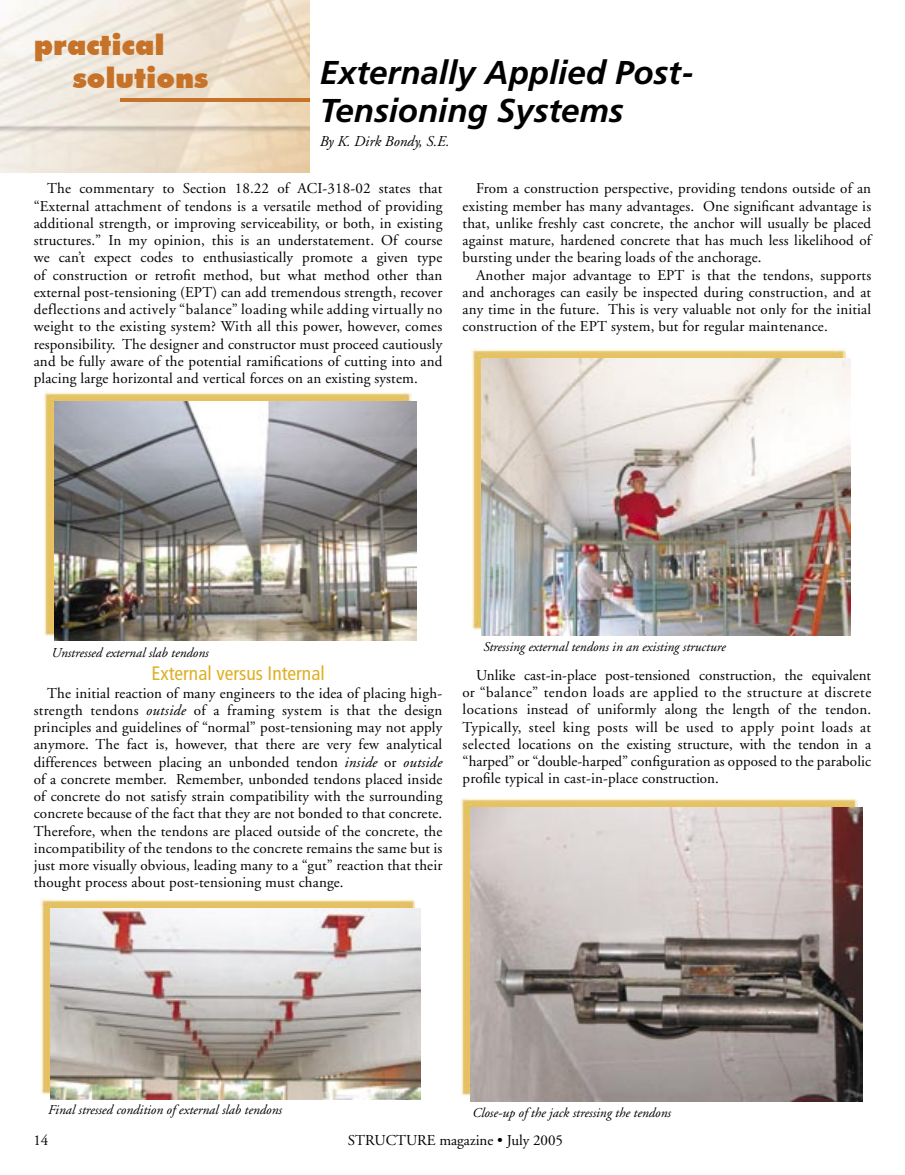
<style>
.page{position:relative;width:905px;height:1175px;background:#fff}
.page>*{position:absolute;margin:0;border:0;box-sizing:border-box;transform-origin:0 0}
.t1{font:39px "Adobe Garamond";color:#231f20}
.t2{font:italic 700 33px/38.2px "Frutiger";color:#000}
.t3{font:900 28.5px/33px "Futura BT";color:#c67329}
.t4{font:condensed 19.5px "Frutiger";color:#dfaf26}
.t5{font:15px/17.2px "Adobe Garamond";letter-spacing:.01em;color:#000;text-align:justify}
.t6{font:italic 15px "Adobe Garamond";color:#000}
.t7{font:italic 13.5px "Adobe Garamond";color:#000}
.s1{font-style:italic}
</style>
<div class="page">
<img style="left:0;top:0;width:309px;height:173px">
<hr style="left:120px;top:98px;width:189px;height:3px;background:#c67329">
<img style="left:44px;top:392px;width:367px;height:244px">
<img style="left:54px;top:402px;width:362px;height:239px">
<img style="left:41px;top:899px;width:374px;height:195px">
<img style="left:50px;top:908px;width:370px;height:191px">
<img style="left:472px;top:349px;width:373px;height:281px">
<img style="left:482px;top:358px;width:368px;height:277px">
<img style="left:461px;top:798px;width:396px;height:298px">
<img style="left:471px;top:808px;width:391px;height:293px">
<h3 class="t3" style="left:73px;top:29px;width:137px;text-indent:-39px">practical solutions</h3>
<h2 class="t2" style="left:320px;top:54px;width:376px">Externally Applied Post-<br>Tensioning Systems</h2>
<p class="t6" style="left:320px;top:133px;width:131px">By K. Dirk Bondy, S.E.</p>
<p class="t5" style="left:34px;top:180px;width:410px;text-indent:14px">The commentary to Section 18.22 of ACI-318-02 states that “External attachment of tendons is a versatile method of providing additional strength, or improving serviceability, or both, in existing structures.” In my opinion, this is an understatement. Of course we can’t expect codes to enthusiastically promote a given type of construction or retrofit method, but what method other than external post-tensioning (EPT) can add tremendous strength, recover deflections and actively “balance” loading while adding virtually no weight to the existing system? With all this power, however, comes responsibility. The designer and constructor must proceed cautiously and be fully aware of the potential ramifications of cutting into and placing large horizontal and vertical forces on an existing system.</p>
<p class="t5" style="left:462px;top:180px;width:410px;text-indent:14px">From a construction perspective, providing tendons outside of an existing member has many advantages. One significant advantage is that, unlike freshly cast concrete, the anchor will usually be placed against mature, hardened concrete that has much less likelihood of bursting under the bearing loads of the anchorage.</p>
<p class="t5" style="left:462px;top:266px;width:410px;text-indent:14px">Another major advantage to EPT is that the tendons, supports and anchorages can easily be inspected during construction, and at any time in the future. This is very valuable not only for the initial construction of the EPT system, but for regular maintenance.</p>
<h1 class="t1" style="left:292px;top:361px;width:157px;rotate:-28deg">Copyright</h1>
<p class="t7" style="left:51px;top:645px;width:159px">Unstressed external slab tendons</p>
<h3 class="t4" style="left:151px;top:662px;width:175px">External versus Internal</h3>
<p class="t5" style="left:34px;top:684px;width:410px;text-indent:14px">The initial reaction of many engineers to the idea of placing high&shy;strength tendons <span class="s1">outside</span> of a framing system is that the design principles and guidelines of “normal” post-tensioning may not apply anymore. The fact is, however, that there are very few analytical differences between placing an unbonded tendon <span class="s1">inside</span> or <span class="s1">outside </span>of a concrete member. Remember, unbonded tendons placed inside of concrete do not satisfy strain compatibility with the surrounding concrete because of the fact that they are not bonded to that concrete.<br>Therefore, when the tendons are placed outside of the concrete, the incompatibility of the tendons to the concrete remains the same but is just more visually obvious, leading many to a “gut” reaction that their thought process about post-tensioning must change.</p>
<p class="t7" style="left:483px;top:639px;width:244px">Stressing external tendons in an existing structure</p>
<p class="t5" style="left:462px;top:667px;width:410px;text-indent:14px">Unlike cast-in-place post-tensioned construction, the equivalent or “balance” tendon loads are applied to the structure at discrete locations instead of uniformly along the length of the tendon.<br>Typically, steel king posts will be used to apply point loads at selected locations on the existing structure, with the tendon in a “harped” or “double-harped” configuration as opposed to the parabolic profile typical in cast-in-place construction.</p>
<p class="t7" style="left:48px;top:1102px;width:235px">Final stressed condition of external slab tendons</p>
<p class="t7" style="left:472px;top:1105px;width:200px">Close-up of the jack stressing the tendons</p>
<p class="t5" style="left:33px;top:1132px;width:17px">14</p>
<p class="t5" style="left:348px;top:1132px;width:217px">STRUCTURE magazine • July 2005</p>
</div>
